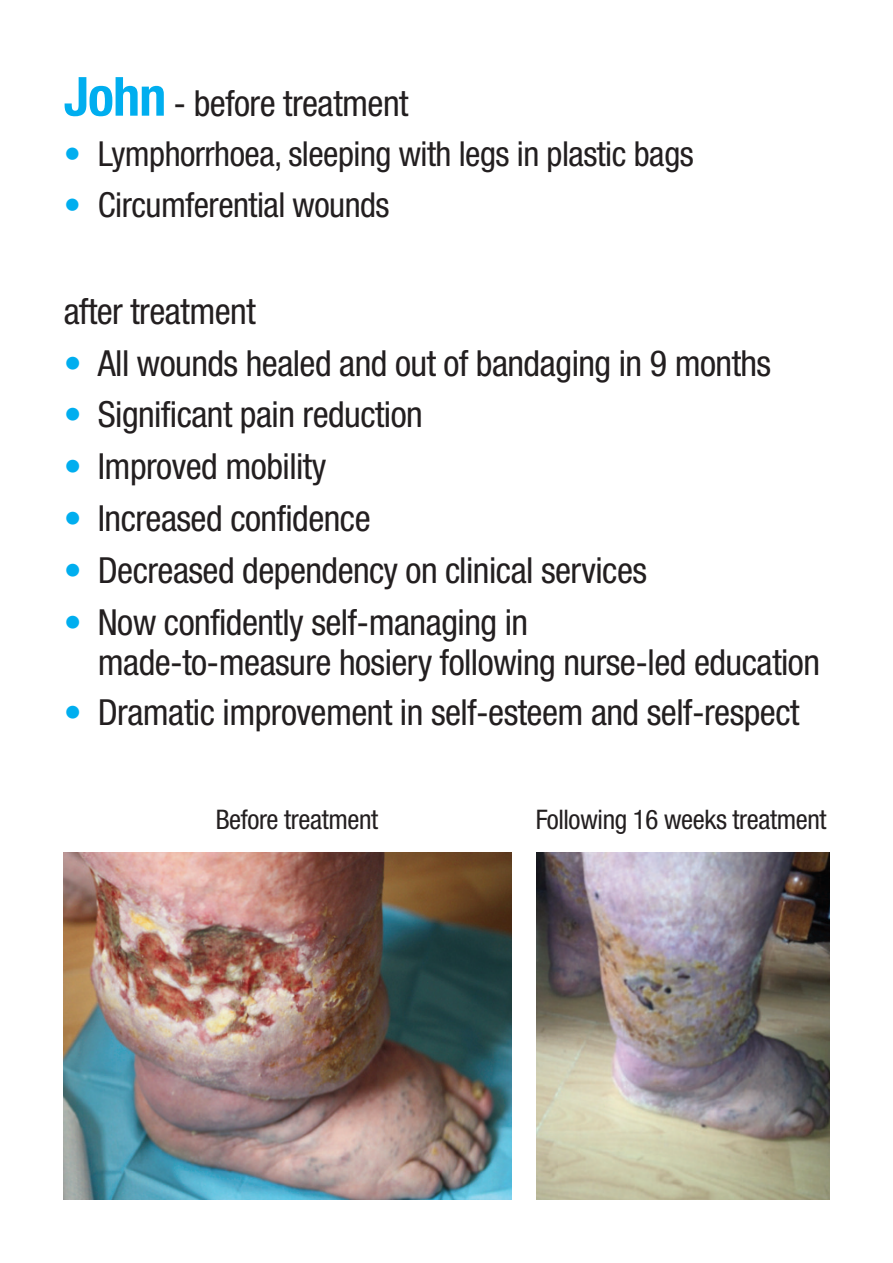
<style>
.page{position:relative;width:893px;height:1263px;background:#fff}
.page>*{position:absolute;margin:0;border:0;box-sizing:border-box;transform-origin:0 0}
.t1{font:condensed 36px/39.9px "Helvetica Neue";letter-spacing:-.015em;color:#231f20}
.t2{font:condensed 34.5px "Helvetica Neue";letter-spacing:-.015em;color:#231f20}
.t3{font:condensed 27px "Helvetica Neue";letter-spacing:-.015em;color:#231f20}
.s1{font-weight:700;font-size:54px;color:#00aeef}
.s2{color:#00aeef}
</style>
<div class="page">
<img style="left:64px;top:852px;width:447px;height:347px">
<img style="left:537px;top:852px;width:292px;height:347px">
<p class="t1" style="left:64px;top:86px;width:346px"><span class="s1">John</span> - before treatment</p>
<p class="t2" style="left:64px;top:141px;width:632px"><span class="s2">•</span> Lymphorrhoea, sleeping with legs in plastic bags</p>
<p class="t2" style="left:64px;top:192px;width:327px"><span class="s2">•</span> Circumferential wounds</p>
<p class="t1" style="left:64px;top:294px;width:193px">after treatment</p>
<p class="t1" style="left:64px;top:346px;width:709px"><span class="s2">•</span> All wounds healed and out of bandaging in 9 months</p>
<p class="t1" style="left:64px;top:398px;width:361px"><span class="s2">•</span> Significant pain reduction</p>
<p class="t1" style="left:64px;top:450px;width:264px"><span class="s2">•</span> Improved mobility</p>
<p class="t1" style="left:64px;top:502px;width:308px"><span class="s2">•</span> Increased confidence</p>
<p class="t1" style="left:64px;top:553px;width:585px"><span class="s2">•</span> Decreased dependency on clinical services</p>
<p class="t1" style="left:98px;top:605px;width:724px;text-indent:-34px"><span class="s2">•</span> Now confidently self-managing in<br>made-to-measure hosiery following nurse-led education</p>
<p class="t1" style="left:64px;top:696px;width:737px"><span class="s2">•</span> Dramatic improvement in self-esteem and self-respect</p>
<p class="t3" style="left:216px;top:809px;width:164px">Before treatment</p>
<p class="t3" style="left:536px;top:809px;width:292px">Following 16 weeks treatment</p>
</div>
